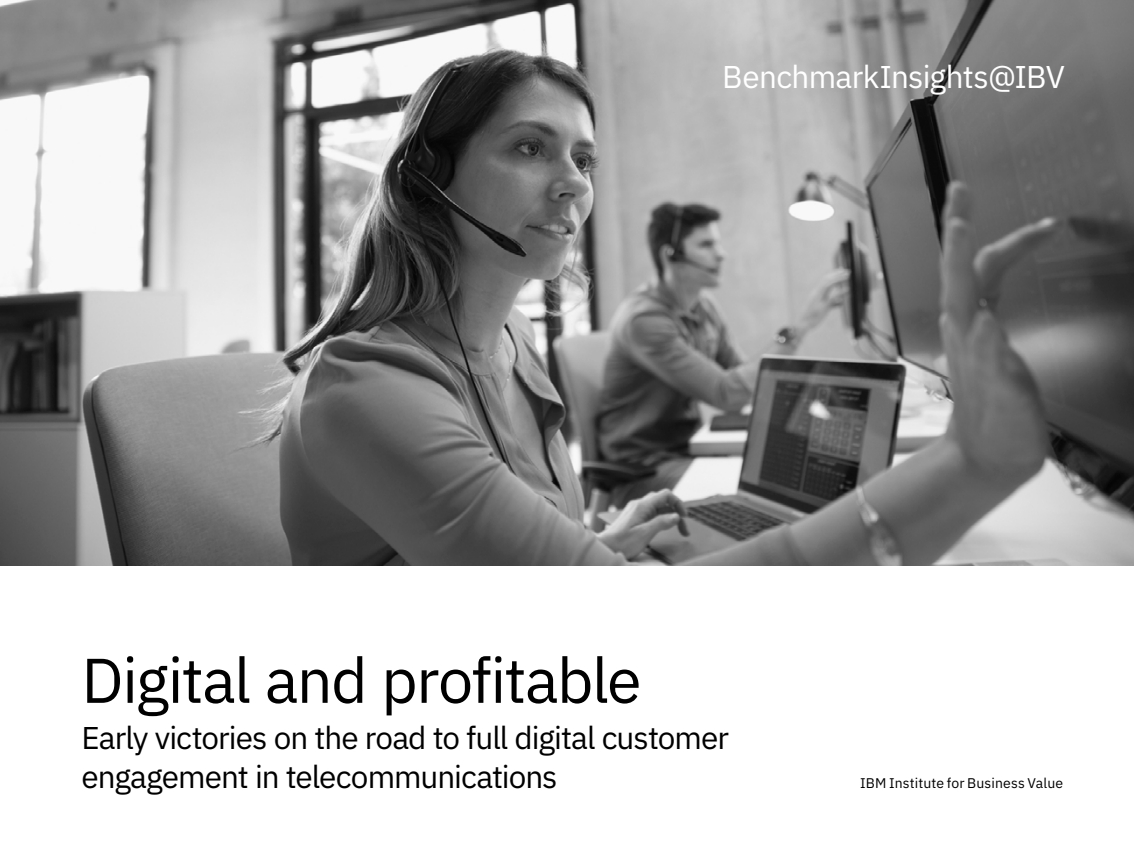
<style>
.page{position:relative;width:1134px;height:851px;background:#fff}
.page>*{position:absolute;margin:0;border:0;box-sizing:border-box;transform-origin:0 0}
.Cover_Title{font:63px "IBM Plex Sans";letter-spacing:-.025em;color:#000}
.Cover_Subhead{font:31.5px/38.5px "IBM Plex Sans";letter-spacing:-.03em;color:#000}
.Cover_Subhead-2{font:31.5px "IBM Plex Sans";letter-spacing:-.02em;color:#fff}
.t1{font:14px "IBM Plex Sans";letter-spacing:.01em;color:#000}
</style>
<div class="page">
<img style="left:0;top:0;width:1134px;height:565px">
<p class="Cover_Subhead-2" style="left:722px;top:52px;width:344px">BenchmarkInsights@IBV</p>
<p class="Cover_Title" style="left:81px;top:632px;width:562px">Digital and profitable</p>
<p class="Cover_Subhead" style="left:81px;top:716px;width:649px">Early victories on the road to full digital customer engagement in telecommunications</p>
<p class="t1" style="left:860px;top:772px;width:204px">IBM Institute for Business Value</p>
</div>
